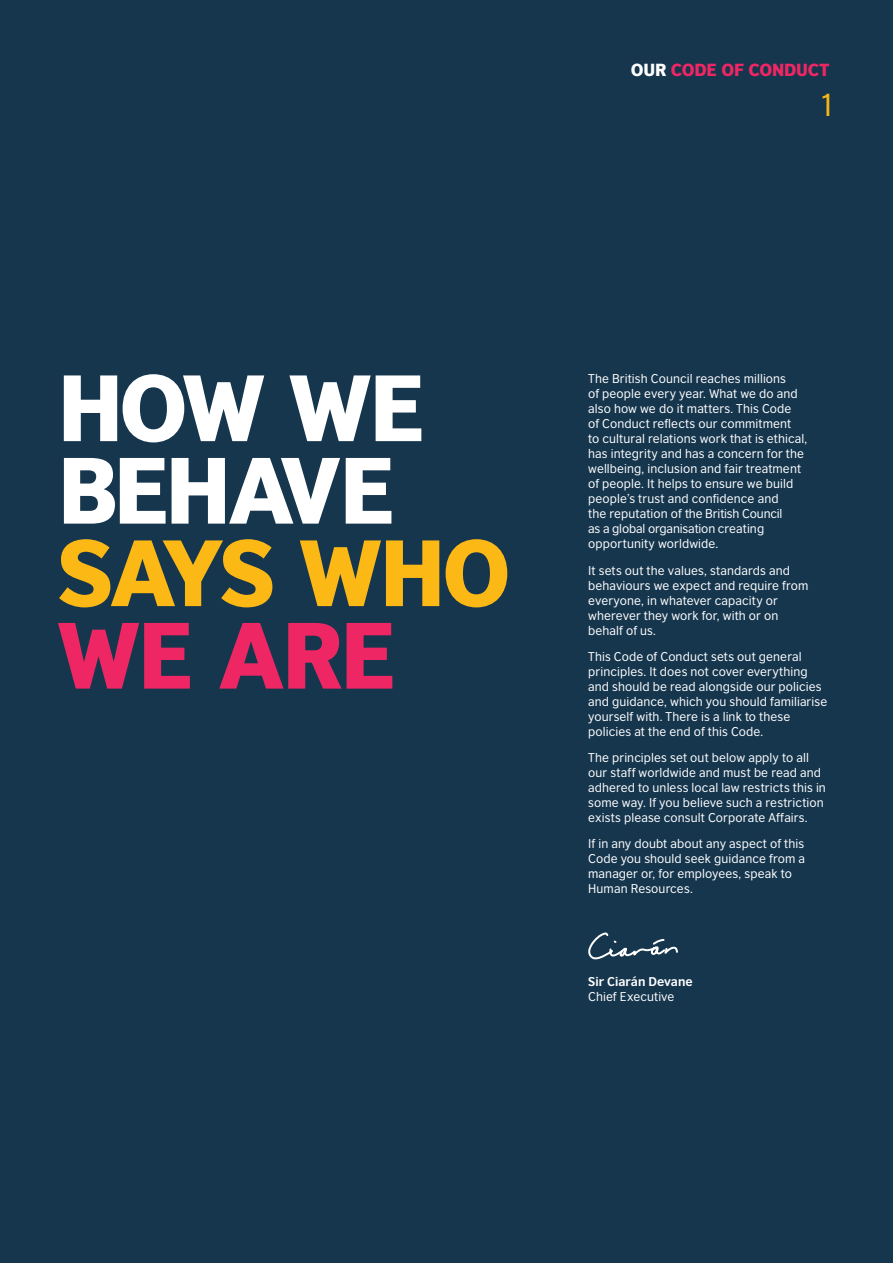
<style>
.page{position:relative;width:893px;height:1263px;background:#fff}
.page>*{position:absolute;margin:0;border:0;box-sizing:border-box;transform-origin:0 0}
.t1{font:900 88.5px/82.5px "British Council Sans";letter-spacing:-.055em;color:#fff}
.t2{font:900 88.5px "British Council Sans";letter-spacing:-.04em;color:#fcb814}
.t3{font:900 88.5px "British Council Sans";color:#ee2764}
.t4{font:30px "British Council Sans";color:#fcb814}
.t5{font:900 16.5px "British Council Sans";letter-spacing:-.01em;color:#ee2764}
.t6{font:12px/15px "British Council Sans";letter-spacing:.01em;color:#fff}
.t7{font:700 12px "British Council Sans";color:#fff}
.s1{color:#fff}
</style>
<div class="page">
<div style="left:1px;top:0;width:892px;height:1263px;background:#16364e"></div>
<svg style="left:588px;top:932px;width:90px;height:27px"></svg>
<h3 class="t5" style="left:631px;top:55px;width:200px"><span class="s1">OUR</span> CODE OF CONDUCT</h3>
<h2 class="t4" style="left:818px;top:80px;width:20px">1</h2>
<h1 class="t1" style="left:58px;top:356px;width:370px">HOW WE<br>BEHAVE</h1>
<h1 class="t2" style="left:58px;top:491px;width:455px">SAYS WHO</h1>
<h1 class="t3" style="left:58px;top:574px;width:341px">WE ARE</h1>
<p class="t6" style="left:588px;top:370px;width:221px">The British Council reaches millions<br>of people every year. What we do and also how we do it matters. This Code<br>of Conduct reflects our commitment<br>to cultural relations work that is ethical, has integrity and has a concern for the wellbeing, inclusion and fair treatment of people. It helps to ensure we build people’s trust and confidence and<br>the reputation of the British Council<br>as a global organisation creating opportunity worldwide.</p>
<p class="t6" style="left:588px;top:562px;width:222px">It sets out the values, standards and behaviours we expect and require from everyone, in whatever capacity or wherever they work for, with or on behalf of us.</p>
<p class="t6" style="left:588px;top:648px;width:241px">This Code of Conduct sets out general principles. It does not cover everything and should be read alongside our policies and guidance, which you should familiarise yourself with. There is a link to these policies at the end of this Code.</p>
<p class="t6" style="left:588px;top:749px;width:239px">The principles set out below apply to all our staff worldwide and must be read and adhered to unless local law restricts this in some way. If you believe such a restriction exists please consult Corporate Affairs.</p>
<p class="t6" style="left:588px;top:835px;width:218px">If in any doubt about any aspect of this<br>Code you should seek guidance from a manager or, for employees, speak to<br>Human Resources.</p>
<p class="t7" style="left:588px;top:970px;width:106px">Sir Ciarán Devane</p>
<p class="t6" style="left:588px;top:988px;width:88px">Chief Executive</p>
</div>
